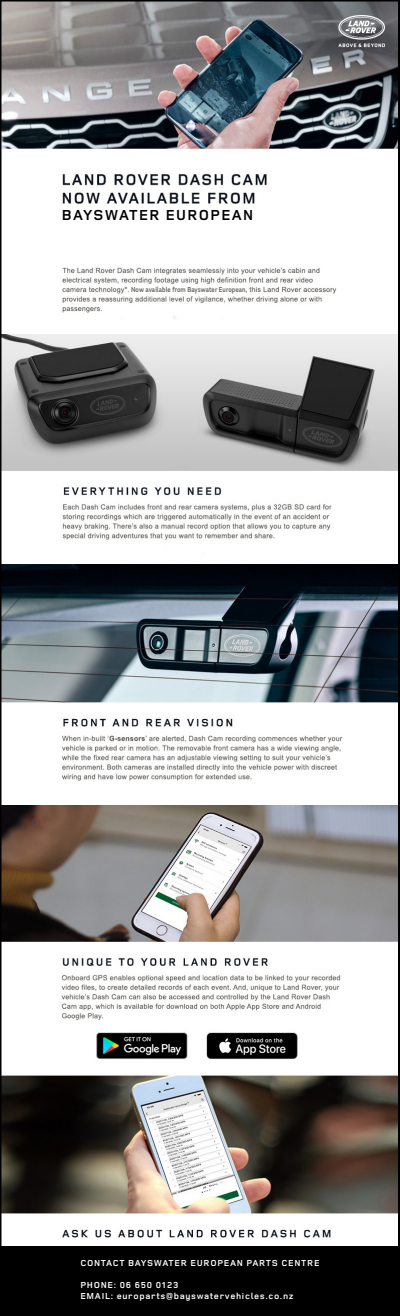
<style>
.page{position:relative;width:400px;height:1316px;background:#fff}
.page>*{position:absolute;margin:0;border:0;box-sizing:border-box;transform-origin:0 0}
.t1{font:700 15px "Land Rover Wide";color:#000}
.t2{font:700 9px/10.8px "Land Rover Wide";color:#fff}
.t3{font:600 7.45px "JLR Emeric";letter-spacing:.02em;color:#6b6967;scale:.8 1}
</style>
<div class="page">
<img style="left:0;top:0;width:400px;height:1315px">
<h1 class="t1" style="left:61px;top:205px;width:194px">BAYSWATER EUROPEAN</h1>
<p class="t3" style="left:131px;top:283px;width:147px">Now available from Bayswater European,</p>
<p class="t2" style="left:80px;top:1257px;width:241px">CONTACT BAYSWATER EUROPEAN PARTS CENTRE</p>
<p class="t2" style="left:80px;top:1278px;width:215px">PHONE: 06 650 0123<br>EMAIL: europarts@bayswatervehicles.co.nz</p>
</div>
